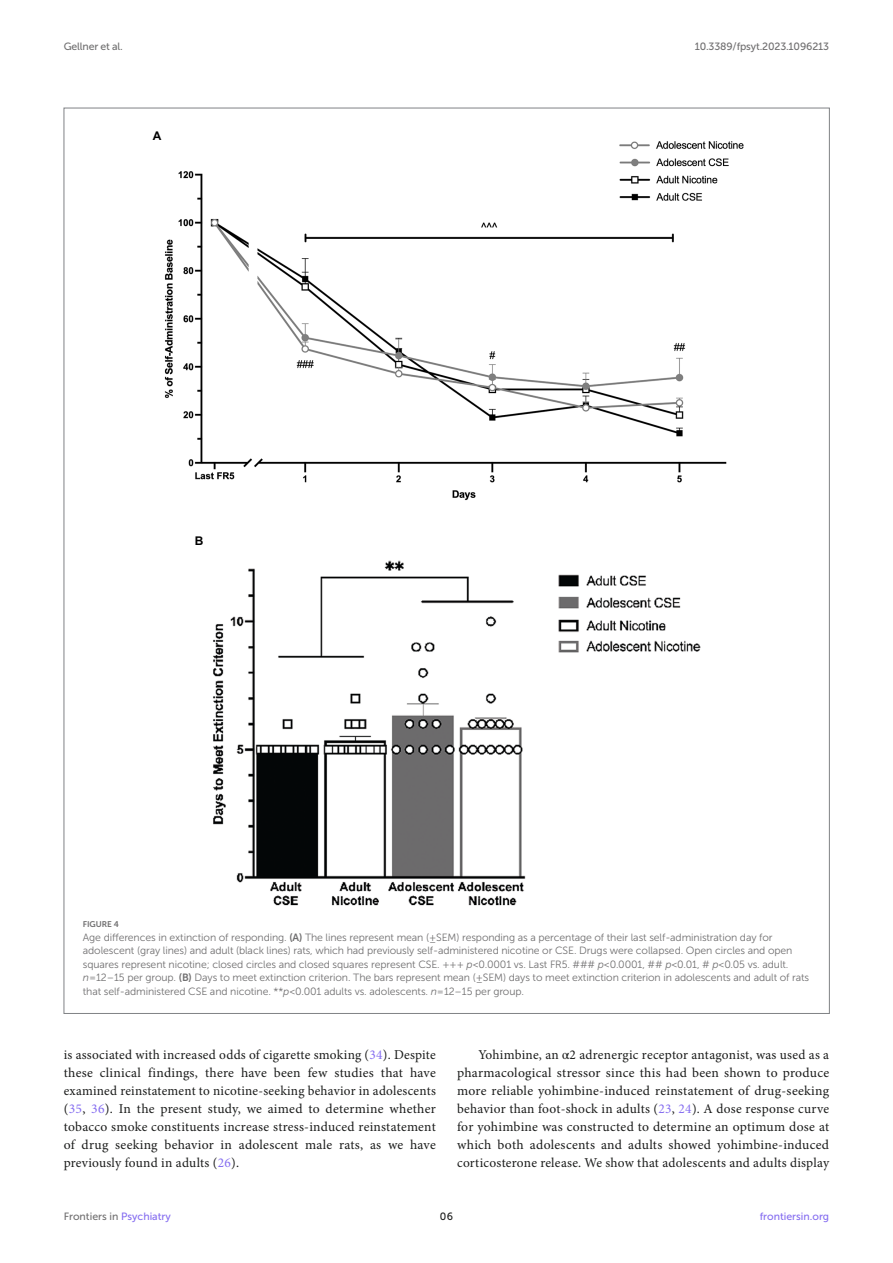
<style>
.page{position:relative;width:893px;height:1263px;background:#fff}
.page>*{position:absolute;margin:0;border:0;box-sizing:border-box;transform-origin:0 0}
.TEXT{font:13.5px/18px "Minion Pro";letter-spacing:.015em;color:#1b1c1b;text-align:justify}
.TEXT_FLUSH{font:13.5px/18px "Minion Pro";letter-spacing:.015em;color:#1b1c1b;text-align:justify}
.t1{font:700 12px "Arial";color:#000}
.FIG_LEG{font:10.5px/13.5px "Museo Sans 300";letter-spacing:-.01em;color:#706f70}
.t2{font:10.5px "Museo Sans 500";letter-spacing:-.015em;color:#706f70}
.t3{font:10.5px "Museo Sans 500";color:#856df0}
.t4{font:10.5px "Museo Sans 500";color:#1b1c1b}
.FIG_HD{font:8.25px "Museo Sans 700";letter-spacing:-.01em;color:#706f70}
.s1{font-family:"Museo Sans 700"}
.s2{font-style:italic}
.s3{color:#856df0}
.s4{font-family:"STIX General"}
</style>
<div class="page">
<img style="left:164px;top:141px;width:580px;height:765px">
<p class="t2" style="left:64px;top:41px;width:61px">Gellner et al.</p>
<p class="t2" style="left:695px;top:41px;width:136px">10.3389/fpsyt.2023.1096213</p>
<p class="t1" style="left:153px;top:127px;width:10px">A</p>
<p class="t1" style="left:195px;top:533px;width:10px">B</p>
<p class="FIG_HD" style="left:83px;top:919px;width:37px">FIGURE 4</p>
<p class="FIG_LEG" style="left:83px;top:930px;width:728px">Age differences in extinction of responding. <span class="s1">(A)</span> The lines represent mean (±SEM) responding as a percentage of their last self-administration day for adolescent (gray lines) and adult (black lines) rats, which had previously self-administered nicotine or CSE. Drugs were collapsed. Open circles and open squares represent nicotine; closed circles and closed squares represent CSE. +++ <span class="s2">p</span> &lt; 0.0001 vs. Last FR5. ### <span class="s2">p</span> &lt; 0.0001, ## <span class="s2">p</span> &lt; 0.01, # <span class="s2">p</span> &lt; 0.05 vs. adult.<br><span class="s2">n</span> = 12–15 per group. <span class="s1">(B)</span> Days to meet extinction criterion. The bars represent mean (±SEM) days to meet extinction criterion in adolescents and adult of rats that self-administered CSE and nicotine. **<span class="s2">p</span> &lt; 0.001 adults vs. adolescents. <span class="s2">n</span> = 12–15 per group.</p>
<p class="TEXT_FLUSH" style="left:64px;top:1046px;width:374px">is associated with increased odds of cigarette smoking (<span class="s3">34</span>). Despite these clinical findings, there have been few studies that have examined reinstatement to nicotine-seeking behavior in adolescents (<span class="s3">35</span>, <span class="s3">36</span>). In the present study, we aimed to determine whether tobacco smoke constituents increase stress-induced reinstatement of drug seeking behavior in adolescent male rats, as we have previously found in adults (<span class="s3">26</span>).</p>
<p class="TEXT" style="left:457px;top:1046px;width:374px;text-indent:21px">Yohimbine, an <span class="s4">α</span>2 adrenergic receptor antagonist, was used as a pharmacological stressor since this had been shown to produce more reliable yohimbine-induced reinstatement of drug-seeking behavior than foot-shock in adults (<span class="s3">23</span>, <span class="s3">24</span>). A dose response curve for yohimbine was constructed to determine an optimum dose at which both adolescents and adults showed yohimbine-induced corticosterone release. We show that adolescents and adults display</p>
<p class="t2" style="left:64px;top:1211px;width:109px">Frontiers in <span class="s3">Psychiatry</span></p>
<p class="t4" style="left:440px;top:1211px;width:15px">06</p>
<p class="t3" style="left:760px;top:1211px;width:71px">frontiersin.org</p>
</div>
